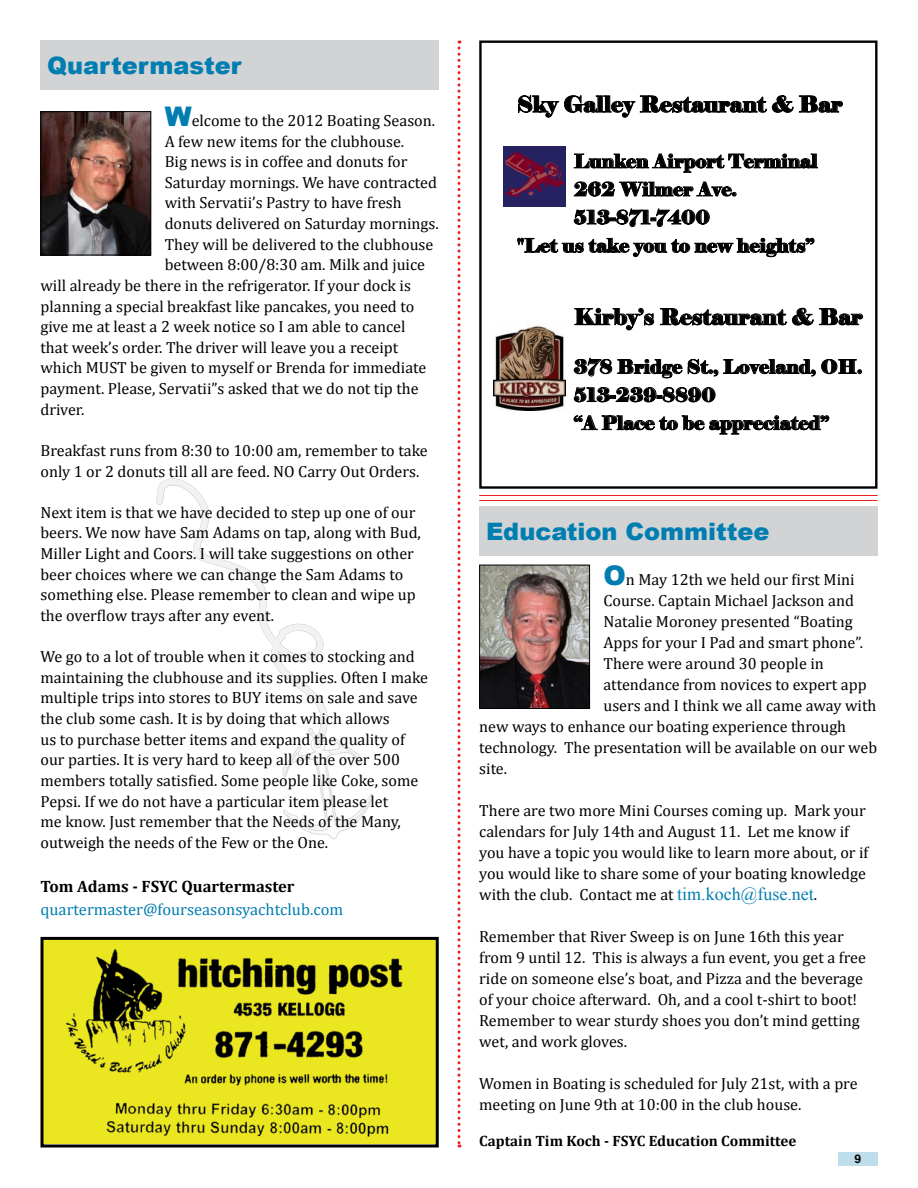
<style>
.page{position:relative;width:918px;height:1188px;background:#fff}
.page>*{position:absolute;margin:0;border:0;box-sizing:border-box;transform-origin:0 0}
.t1{font:900 24px "Arial";color:#007db1}
.t2{font:22.2px "Elephant";color:#000}
.t3{font:18.9px/28px "Elephant";color:#000}
.t4{font:16.5px "Cambria";color:#007db1}
.t5{font:700 16.5px "Cambria";color:#000}
.t6{font:16.2px/20.5px "Cambria";color:#000}
.t7{font:700 15px "Cambria";color:#000}
.t8{font:700 12px "Helvetica";color:#000}
.s1{font-family:"Arial";font-weight:900;font-size:27px;color:#007db1}
.s2{font-family:"Times New Roman";font-size:18px;color:#007db1}
</style>
<div class="page">
<div style="left:838px;top:1152px;width:40px;height:14px;background:#bfdeeb"></div>
<svg style="left:156px;top:478px;width:218px;height:362px"></svg>
<div style="left:40px;top:40px;width:399px;height:50px;background:#d1d3d4"></div>
<svg style="left:458px;top:40px;width:2px;height:1108px"></svg>
<div style="left:479px;top:506px;width:399px;height:50px;background:#d1d3d4"></div>
<hr style="left:479px;top:495px;width:399px;height:1px;background:#ed1d24">
<hr style="left:479px;top:500px;width:399px;height:1px;background:#ed1d24">
<svg style="left:518px;top:95px;width:325px;height:23px"></svg>
<svg style="left:574px;top:153px;width:244px;height:20px"></svg>
<svg style="left:574px;top:181px;width:163px;height:16px"></svg>
<svg style="left:574px;top:208px;width:136px;height:19px"></svg>
<svg style="left:517px;top:238px;width:298px;height:19px"></svg>
<svg style="left:574px;top:308px;width:80px;height:23px"></svg>
<svg style="left:660px;top:308px;width:203px;height:18px"></svg>
<svg style="left:574px;top:358px;width:288px;height:20px"></svg>
<svg style="left:574px;top:387px;width:142px;height:15px"></svg>
<svg style="left:574px;top:415px;width:255px;height:20px"></svg>
<img style="left:504px;top:146px;width:61px;height:61px">
<img style="left:493px;top:325px;width:72px;height:86px">
<div style="left:479px;top:41px;width:399px;height:448px;border:2px solid #000"></div>
<img style="left:44px;top:941px;width:391px;height:202px">
<div style="left:40px;top:937px;width:399px;height:211px;border:3px solid #000"></div>
<img style="left:42px;top:113px;width:107px;height:140px">
<div style="left:40px;top:111px;width:111px;height:144px;border:1px solid #000"></div>
<img style="left:481px;top:567px;width:107px;height:140px">
<div style="left:479px;top:565px;width:111px;height:144px;border:1px solid #000"></div>
<h1 class="t1" style="left:47px;top:52px;width:196px">Quartermaster</h1>
<p class="t6" style="left:165px;top:110px;width:272px"><span class="s1">W</span>elcome to the 2012 Boating Season.</p>
<p class="t6" style="left:165px;top:131px;width:241px">A few new items for the clubhouse.</p>
<p class="t6" style="left:165px;top:151px;width:244px">Big news is in coffee and donuts for</p>
<p class="t6" style="left:165px;top:172px;width:274px">Saturday mornings. We have contracted</p>
<p class="t6" style="left:165px;top:193px;width:239px">with Servatii’s Pastry to have fresh</p>
<p class="t6" style="left:165px;top:213px;width:276px">donuts delivered on Saturday mornings.</p>
<p class="t6" style="left:165px;top:234px;width:270px">They will be delivered to the clubhouse</p>
<p class="t6" style="left:165px;top:254px;width:262px">between 8:00/8:30 am. Milk and juice</p>
<p class="t6" style="left:41px;top:275px;width:372px">will already be there in the refrigerator. If your dock is</p>
<p class="t6" style="left:41px;top:296px;width:375px">planning a special breakfast like pancakes, you need to</p>
<p class="t6" style="left:41px;top:316px;width:366px">give me at least a 2 week notice so I am able to cancel</p>
<p class="t6" style="left:41px;top:337px;width:359px">that week’s order. The driver will leave you a receipt</p>
<p class="t6" style="left:41px;top:358px;width:387px">which MUST be given to myself or Brenda for immediate</p>
<p class="t6" style="left:41px;top:378px;width:380px">payment. Please, Servatii”s asked that we do not tip the</p>
<p class="t6" style="left:41px;top:399px;width:45px">driver.</p>
<p class="t6" style="left:41px;top:440px;width:389px">Breakfast runs from 8:30 to 10:00 am, remember to take only 1 or 2 donuts till all are feed. NO Carry Out Orders.</p>
<p class="t6" style="left:41px;top:502px;width:382px">Next item is that we have decided to step up one of our beers. We now have Sam Adams on tap, along with Bud, Miller Light and Coors. I will take suggestions on other beer choices where we can change the Sam Adams to something else. Please remember to clean and wipe up the overflow trays after any event.</p>
<p class="t6" style="left:41px;top:646px;width:389px">We go to a lot of trouble when it comes to stocking and maintaining the clubhouse and its supplies. Often I make multiple trips into stores to BUY items on sale and save the club some cash. It is by doing that which allows<br>us to purchase better items and expand the quality of our parties. It is very hard to keep all of the over 500 members totally satisfied. Some people like Coke, some Pepsi. If we do not have a particular item please let<br>me know. Just remember that the Needs of the Many, outweigh the needs of the Few or the One.</p>
<p class="t5" style="left:40px;top:874px;width:256px">Tom Adams - FSYC Quartermaster</p>
<p class="t4" style="left:40px;top:900px;width:304px">quartermaster@fourseasonsyachtclub.com</p>
<h2 class="t2" style="left:517px;top:90px;width:327px">Sky Galley Restaurant &amp; Bar</h2>
<p class="t3" style="left:574px;top:147px;width:245px">Lunken Airport Terminal</p>
<p class="t3" style="left:574px;top:176px;width:164px">262 Wilmer Ave.</p>
<p class="t3" style="left:574px;top:204px;width:138px">513-871-7400</p>
<p class="t3" style="left:517px;top:232px;width:299px">"Let us take you to new heights”</p>
<h2 class="t2" style="left:574px;top:303px;width:290px">Kirby’s Restaurant &amp; Bar</h2>
<p class="t3" style="left:574px;top:353px;width:290px">378 Bridge St., Loveland, OH.<br>513-239-8890<br>“A Place to be appreciated”</p>
<h1 class="t1" style="left:486px;top:518px;width:285px">Education Committee</h1>
<p class="t6" style="left:603px;top:569px;width:253px"><span class="s1">O</span>n May 12th we held our first Mini</p>
<p class="t6" style="left:603px;top:590px;width:252px">Course. Captain Michael Jackson and</p>
<p class="t6" style="left:603px;top:611px;width:251px">Natalie Moroney presented “Boating</p>
<p class="t6" style="left:603px;top:632px;width:261px">Apps for your I Pad and smart phone”.</p>
<p class="t6" style="left:603px;top:653px;width:222px">There were around 30 people in</p>
<p class="t6" style="left:603px;top:674px;width:265px">attendance from novices to expert app</p>
<p class="t6" style="left:603px;top:695px;width:274px">users and I think we all came away with</p>
<p class="t6" style="left:479px;top:716px;width:368px">new ways to enhance our boating experience through</p>
<p class="t6" style="left:479px;top:737px;width:399px">technology. The presentation will be available on our web</p>
<p class="t6" style="left:479px;top:758px;width:29px">site.</p>
<p class="t6" style="left:479px;top:800px;width:391px;line-height:21px">There are two more Mini Courses coming up. Mark your calendars for July 14th and August 11. Let me know if you have a topic you would like to learn more about, or if you would like to share some of your boating knowledge with the club. Contact me at <span class="s2">tim.koch@fuse.net</span>.</p>
<p class="t6" style="left:479px;top:926px;width:388px;line-height:21px">Remember that River Sweep is on June 16th this year from 9 until 12. This is always a fun event, you get a free ride on someone else’s boat, and Pizza and the beverage of your choice afterward. Oh, and a cool t-shirt to boot!<br>Remember to wear sturdy shoes you don’t mind getting wet, and work gloves.</p>
<p class="t6" style="left:479px;top:1073px;width:380px;line-height:21px">Women in Boating is scheduled for July 21st, with a pre meeting on June 9th at 10:00 in the club house.</p>
<p class="t7" style="left:479px;top:1130px;width:319px">Captain Tim Koch - FSYC Education Committee</p>
<p class="t8" style="left:855px;top:1152px;width:8px">9</p>
</div>
